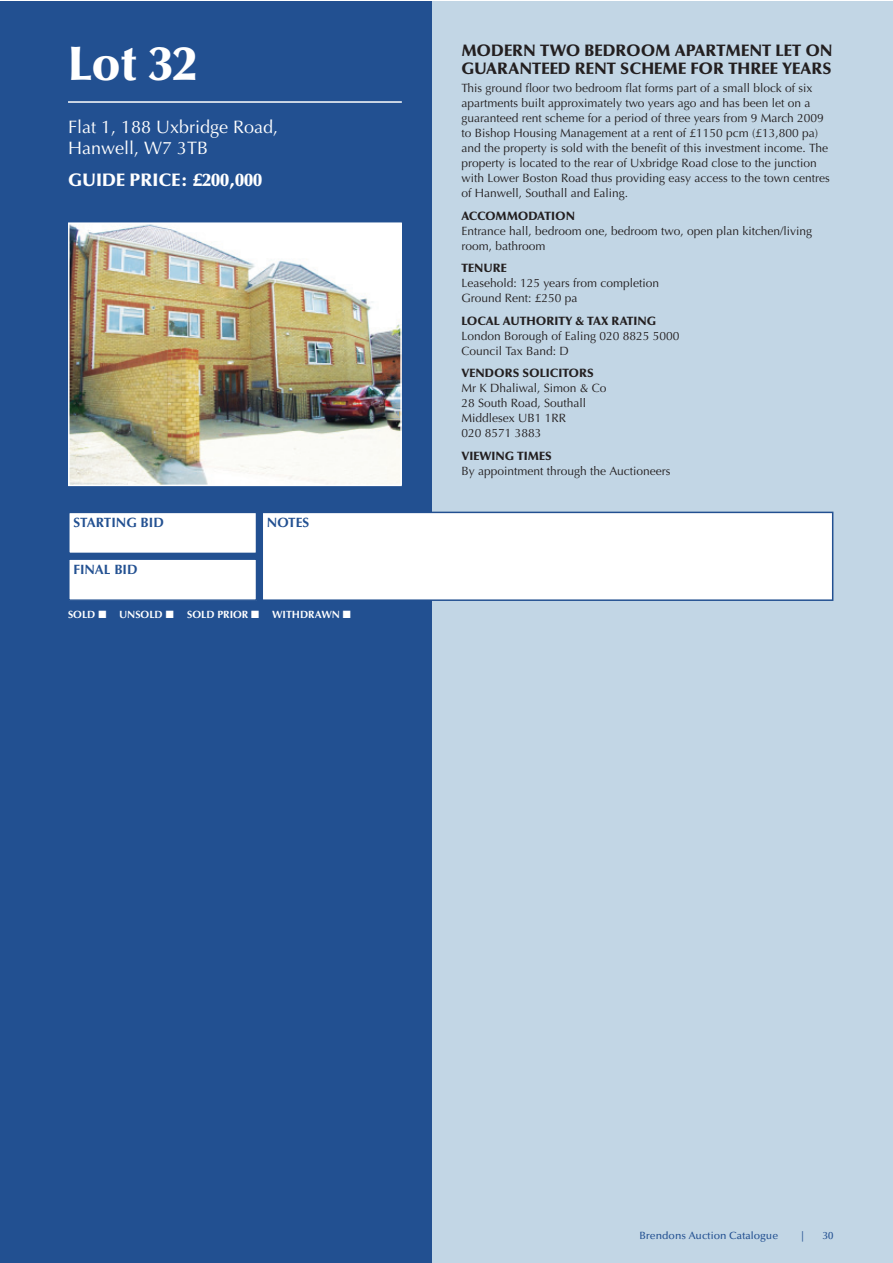
<style>
.page{position:relative;width:893px;height:1263px;background:#fff}
.page>*{position:absolute;margin:0;border:0;box-sizing:border-box;transform-origin:0 0}
.t1{font:900 48px "Optima";color:#fff}
.t2{font:18px/21px "Optima";color:#fff}
.t3{font:900 18px "Optima";color:#fff}
.t4{font:900 16.5px/18px "Optima";color:#231f20}
.t5{font:700 13.5px "Optima";color:#225091}
.t6{font:12px/15px "Optima";color:#231f20}
.t7{font:900 12px "Optima";color:#231f20}
.t8{font:900 12px "Optima";letter-spacing:-.025em;color:#231f20}
.t9{font:700 10.5px "Optima";color:#fff}
.t10{font:500 10.5px "Optima";color:#225091}
</style>
<div class="page">
<div style="left:0;top:1px;width:893px;height:1262px;background:#c2d6e5"></div>
<div style="left:0;top:1px;width:432px;height:1262px;background:#225091"></div>
<div style="left:69px;top:512px;width:187px;height:41px;background:#fff"></div>
<div style="left:68px;top:512px;width:189px;height:42px;border:2px solid #225091"></div>
<div style="left:262px;top:512px;width:571px;height:88px;background:#fff"></div>
<div style="left:261px;top:512px;width:572px;height:89px;border:2px solid #225091"></div>
<div style="left:69px;top:559px;width:187px;height:41px;background:#fff"></div>
<div style="left:68px;top:558px;width:189px;height:43px;border:2px solid #225091"></div>
<img style="left:68px;top:101px;width:334px;height:386px">
<h1 class="t1" style="left:68px;top:44px;width:130px">Lot 32</h1>
<h2 class="t2" style="left:68px;top:118px;width:212px">Flat 1, 188 Uxbridge Road,<br>Hanwell, W7 3TB</h2>
<h2 class="t3" style="left:68px;top:172px;width:195px">GUIDE PRICE: £200,000</h2>
<p class="t5" style="left:73px;top:517px;width:92px">STARTING BID</p>
<p class="t5" style="left:73px;top:564px;width:66px">FINAL BID</p>
<p class="t5" style="left:267px;top:517px;width:44px">NOTES</p>
<p class="t9" style="left:68px;top:610px;width:107px">SOLD ■ UNSOLD ■</p>
<p class="t9" style="left:187px;top:610px;width:165px">SOLD PRIOR ■ WITHDRAWN ■</p>
<h3 class="t4" style="left:461px;top:43px;width:373px">MODERN TWO BEDROOM APARTMENT LET ON<br>GUARANTEED RENT SCHEME FOR THREE YEARS</h3>
<p class="t6" style="left:461px;top:82px;width:370px">This ground floor two bedroom flat forms part of a small block of six apartments built approximately two years ago and has been let on a guaranteed rent scheme for a period of three years from 9 March 2009 to Bishop Housing Management at a rent of £1150 pcm (£13,800 pa) and the property is sold with the benefit of this investment income. The property is located to the rear of Uxbridge Road close to the junction with Lower Boston Road thus providing easy access to the town centres of Hanwell, Southall and Ealing.</p>
<p class="t8" style="left:461px;top:211px;width:115px">ACCOMMODATION</p>
<p class="t6" style="left:461px;top:225px;width:352px">Entrance hall, bedroom one, bedroom two, open plan kitchen/living room, bathroom</p>
<p class="t7" style="left:461px;top:263px;width:47px">TENURE</p>
<p class="t6" style="left:461px;top:277px;width:199px">Leasehold: 125 years from completion<br>Ground Rent: £250 pa</p>
<p class="t7" style="left:461px;top:316px;width:196px">LOCAL AUTHORITY &amp; TAX RATING</p>
<p class="t6" style="left:461px;top:329px;width:220px">London Borough of Ealing 020 8825 5000<br>Council Tax Band: D</p>
<p class="t7" style="left:461px;top:368px;width:134px">VENDORS SOLICITORS</p>
<p class="t6" style="left:461px;top:382px;width:147px">Mr K Dhaliwal, Simon &amp; Co<br>28 South Road, Southall<br>Middlesex UB1 1RR<br>020 8571 3883</p>
<p class="t7" style="left:461px;top:451px;width:92px">VIEWING TIMES</p>
<p class="t6" style="left:461px;top:464px;width:211px">By appointment through the Auctioneers</p>
<p class="t10" style="left:639px;top:1231px;width:140px">Brendons Auction Catalogue</p>
<p class="t10" style="left:801px;top:1231px;width:4px">|</p>
<p class="t10" style="left:823px;top:1231px;width:12px">30</p>
</div>
